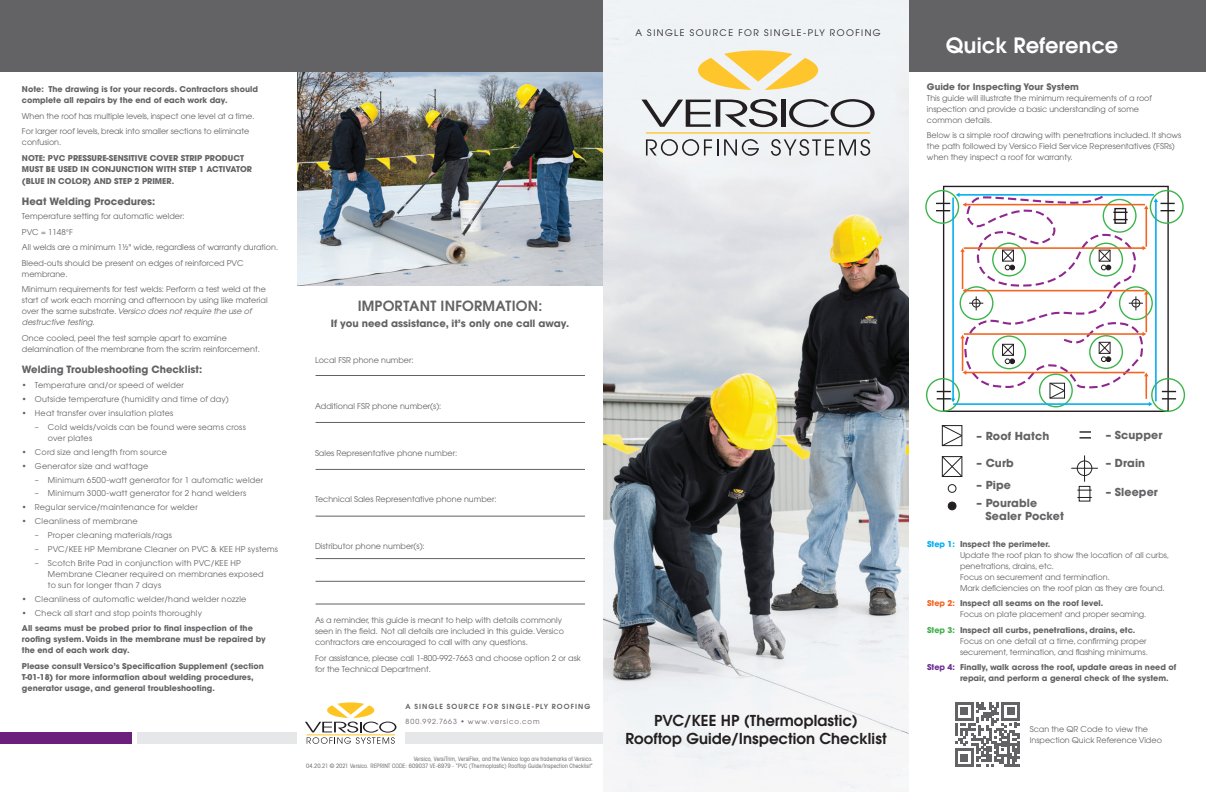
<style>
.page{position:relative;width:1206px;height:792px;background:#fff}
.page>*{position:absolute;margin:0;border:0;box-sizing:border-box;transform-origin:0 0}
.t1{font:600 21px "Avant Garde";color:#fff}
.t2{font:600 15px/18px "Avant Garde";letter-spacing:.005em;color:#231f20;text-align:center}
.t3{font:600 14px "Avant Garde";letter-spacing:.015em;color:#636366}
.t4{font:700 11px/13px "Avant Garde";letter-spacing:.01em;color:#636366}
.t5{font:700 10px "Avant Garde";color:#636366}
.t6{font:9px "Avant Garde";letter-spacing:.165em;color:#231f20}
.t7{font:700 9px "Avant Garde";color:#636366}
.t8{font:8px/11px "Avant Garde";color:#636366}
.t9{font:700 8px/11px "Avant Garde";color:#636366}
.t10{font:8px/11px "Avant Garde";letter-spacing:.025em;color:#636366}
.t11{font:600 7px "Avant Garde";letter-spacing:.145em;color:#636366}
.t12{font:7px "Avant Garde";letter-spacing:.13em;color:#636366}
.t13{font:condensed 6px "Avant Garde";letter-spacing:.02em;color:#636366;scale:.96 1}
.s1{font-style:italic}
.s2{color:#00aeef}
.s3{color:#f36421}
.s4{color:#40ae49}
.s5{color:#6c2c91}
</style>
<div class="page">
<div style="left:406px;top:733px;width:201px;height:11px;background:#e6e7e9"></div>
<img style="left:297px;top:72px;width:306px;height:214px">
<div style="left:137px;top:732px;width:160px;height:11px;background:#e6e7e9"></div>
<div style="left:0;top:0;width:1206px;height:72px;background:#636366"></div>
<img style="left:603px;top:0;width:306px;height:792px">
<svg style="left:646px;top:139px;width:113px;height:17px"></svg>
<svg style="left:771px;top:139px;width:99px;height:17px"></svg>
<svg style="left:789px;top:99px;width:86px;height:28px"></svg>
<hr style="left:781px;top:100px;width:4px;height:27px;background:#231f20">
<svg style="left:641px;top:99px;width:136px;height:28px"></svg>
<hr style="left:646px;top:132px;width:224px;height:2px;background:#ffc52d">
<svg style="left:698px;top:50px;width:120px;height:40px"></svg>
<div style="left:1039px;top:374px;width:34px;height:33px;border:1px solid #3ab54a;border-radius:50%"></div>
<div style="left:925px;top:190px;width:34px;height:34px;border:1px solid #3ab54a;border-radius:50%"></div>
<div style="left:926px;top:378px;width:34px;height:34px;border:1px solid #3ab54a;border-radius:50%"></div>
<div style="left:1151px;top:378px;width:34px;height:34px;border:1px solid #3ab54a;border-radius:50%"></div>
<div style="left:1150px;top:190px;width:34px;height:34px;border:1px solid #3ab54a;border-radius:50%"></div>
<svg style="left:936px;top:193px;width:240px;height:213px"></svg>
<svg style="left:941px;top:456px;width:22px;height:21px"></svg>
<div style="left:948px;top:502px;width:8px;height:8px;background:#231f20;border-radius:50%"></div>
<div style="left:948px;top:502px;width:8px;height:8px;border:1px solid #231f20;border-radius:50%"></div>
<div style="left:948px;top:484px;width:8px;height:9px;border:1px solid #231f20;border-radius:50%"></div>
<svg style="left:941px;top:425px;width:22px;height:22px"></svg>
<svg style="left:1080px;top:431px;width:11px;height:8px"></svg>
<svg style="left:1071px;top:455px;width:27px;height:27px"></svg>
<div style="left:1079px;top:486px;width:11px;height:15px;border:1px solid #231f20"></div>
<hr style="left:316px;top:375px;width:269px;height:1px;background:#636366">
<hr style="left:316px;top:469px;width:269px;height:1px;background:#636366">
<hr style="left:316px;top:604px;width:269px;height:1px;background:#636366">
<hr style="left:316px;top:558px;width:269px;height:1px;background:#636366">
<hr style="left:316px;top:422px;width:269px;height:1px;background:#636366">
<hr style="left:316px;top:516px;width:269px;height:1px;background:#636366">
<hr style="left:316px;top:581px;width:269px;height:1px;background:#636366">
<div style="left:0;top:732px;width:131px;height:11px;background:#6c1f7d"></div>
<svg style="left:305px;top:702px;width:91px;height:42px"></svg>
<svg style="left:955px;top:702px;width:65px;height:65px"></svg>
<p class="t9" style="left:22px;top:84px;width:238px">Note: The drawing is for your records. Contractors should complete all repairs by the end of each work day.</p>
<p class="t8" style="left:22px;top:110px;width:234px">When the roof has multiple levels, inspect one level at a time.</p>
<p class="t8" style="left:22px;top:126px;width:229px">For larger roof levels, break into smaller sections to eliminate confusion.</p>
<p class="t9" style="left:22px;top:152px;width:232px">NOTE: PVC PRESSURE-SENSITIVE COVER STRIP PRODUCT<br>MUST BE USED IN CONJUNCTION WITH STEP 1 ACTIVATOR</p>
<p class="t9" style="left:22px;top:175px;width:154px">(BLUE IN COLOR) AND STEP 2 PRIMER.</p>
<p class="t5" style="left:22px;top:195px;width:135px">Heat Welding Procedures:</p>
<p class="t8" style="left:22px;top:211px;width:164px">Temperature setting for automatic welder:</p>
<p class="t8" style="left:22px;top:226px;width:52px">PVC = 1148°F</p>
<p class="t8" style="left:22px;top:242px;width:258px">All welds are a minimum 1½" wide, regardless of warranty duration.</p>
<p class="t8" style="left:22px;top:257px;width:223px">Bleed-outs should be present on edges of reinforced PVC membrane.</p>
<p class="t8" style="left:22px;top:284px;width:247px">Minimum requirements for test welds: Perform a test weld at the start of work each morning and afternoon by using like material over the same substrate. <span class="s1">Versico does not require the use of destructive testing.</span></p>
<p class="t8" style="left:22px;top:332px;width:240px">Once cooled, peel the test sample apart to examine delamination of the membrane from the scrim reinforcement.</p>
<p class="t5" style="left:22px;top:363px;width:182px">Welding Troubleshooting Checklist:</p>
<p class="t10" style="left:22px;top:380px;width:163px">• Temperature and/or speed of welder</p>
<p class="t10" style="left:22px;top:394px;width:208px">• Outside temperature (humidity and time of day)</p>
<p class="t10" style="left:22px;top:408px;width:153px">• Heat transfer over insulation plates</p>
<p class="t10" style="left:48px;top:422px;width:199px;text-indent:-13px">– Cold welds/voids can be found were seams cross over plates</p>
<p class="t10" style="left:22px;top:446px;width:147px">• Cord size and length from source</p>
<p class="t10" style="left:22px;top:460px;width:128px">• Generator size and wattage</p>
<p class="t10" style="left:35px;top:474px;width:230px">– Minimum 6500-watt generator for 1 automatic welder</p>
<p class="t10" style="left:35px;top:488px;width:213px">– Minimum 3000-watt generator for 2 hand welders</p>
<p class="t10" style="left:22px;top:502px;width:177px">• Regular service/maintenance for welder</p>
<p class="t10" style="left:22px;top:516px;width:117px">• Cleanliness of membrane</p>
<p class="t10" style="left:35px;top:530px;width:138px">– Proper cleaning materials/rags</p>
<p class="t10" style="left:35px;top:544px;width:245px">– PVC/KEE HP Membrane Cleaner on PVC &amp; KEE HP systems</p>
<p class="t10" style="left:48px;top:557px;width:217px;text-indent:-13px">– Scotch Brite Pad in conjunction with PVC/KEE HP<br>Membrane Cleaner required on membranes exposed to sun for longer than 7 days</p>
<p class="t10" style="left:22px;top:593px;width:226px">• Cleanliness of automatic welder/hand welder nozzle</p>
<p class="t10" style="left:22px;top:607px;width:182px">• Check all start and stop points thoroughly</p>
<p class="t9" style="left:22px;top:623px;width:245px">All seams must be probed prior to final inspection of the roofing system. Voids in the membrane must be repaired by the end of each work day.</p>
<p class="t9" style="left:22px;top:660px;width:243px">Please consult Versico’s Specification Supplement (section<br>T-01-18) for more information about welding procedures, generator usage, and general troubleshooting.</p>
<p class="t3" style="left:358px;top:296px;width:186px">IMPORTANT INFORMATION:</p>
<p class="t5" style="left:331px;top:317px;width:240px">If you need assistance, it’s only one call away.</p>
<p class="t8" style="left:315px;top:354px;width:100px">Local FSR phone number:</p>
<p class="t8" style="left:315px;top:401px;width:128px">Additional FSR phone number(s):</p>
<p class="t8" style="left:315px;top:447px;width:144px">Sales Representative phone number:</p>
<p class="t8" style="left:315px;top:494px;width:183px">Technical Sales Representative phone number:</p>
<p class="t8" style="left:315px;top:540px;width:111px">Distributor phone number(s):</p>
<p class="t8" style="left:315px;top:615px;width:250px">As a reminder, this guide is meant to help with details commonly seen in the field. Not all details are included in this guide. Versico contractors are encouraged to call with any questions.</p>
<p class="t8" style="left:315px;top:653px;width:267px">For assistance, please call 1-800-992-7663 and choose option 2 or ask for the Technical Department.</p>
<p class="t11" style="left:406px;top:702px;width:186px">A SINGLE SOURCE FOR SINGLE-PLY ROOFING</p>
<p class="t12" style="left:406px;top:717px;width:136px">800.992.7663 • www.versico.com</p>
<p class="t13" style="left:414px;top:755px;width:188px">Versico, VersiTrim, VersiFlex, and the Versico logo are trademarks of Versico.</p>
<p class="t13" style="left:306px;top:762px;width:300px">04.20.21 © 2021 Versico. REPRINT CODE: 609037 VE-6979 - “PVC (Thermoplastic) Rooftop Guide/Inspection Checklist”</p>
<p class="t6" style="left:635px;top:27px;width:247px">A SINGLE SOURCE FOR SINGLE-PLY ROOFING</p>
<p class="t2" style="left:625px;top:711px;width:263px">PVC/KEE HP (Thermoplastic)<br>Rooftop Guide/Inspection Checklist</p>
<p class="t1" style="left:946px;top:31px;width:174px">Quick Reference</p>
<p class="t7" style="left:927px;top:81px;width:153px">Guide for Inspecting Your System</p>
<p class="t8" style="left:927px;top:92px;width:227px">This guide will illustrate the minimum requirements of a roof inspection and provide a basic understanding of some common details.</p>
<p class="t8" style="left:927px;top:130px;width:256px">Below is a simple roof drawing with penetrations included. It shows the path followed by Versico Field Service Representatives (FSRs) when they inspect a roof for warranty.</p>
<p class="t4" style="left:977px;top:429px;width:74px">– Roof Hatch</p>
<p class="t4" style="left:977px;top:456px;width:39px">– Curb</p>
<p class="t4" style="left:977px;top:479px;width:36px">– Pipe</p>
<p class="t4" style="left:986px;top:496px;width:80px;text-indent:-9px">– Pourable<br>Sealer Pocket</p>
<p class="t4" style="left:1106px;top:428px;width:58px">– Scupper</p>
<p class="t4" style="left:1106px;top:457px;width:41px">– Drain</p>
<p class="t4" style="left:1106px;top:485px;width:54px">– Sleeper</p>
<p class="t9" style="left:927px;top:538px;width:125px"><span class="s2">Step 1:</span> Inspect the perimeter.</p>
<p class="t8" style="left:960px;top:550px;width:211px">Update the roof plan to show the location of all curbs, penetrations, drains, etc.</p>
<p class="t8" style="left:960px;top:572px;width:151px">Focus on securement and termination.</p>
<p class="t8" style="left:960px;top:583px;width:206px">Mark deficiencies on the roof plan as they are found.</p>
<p class="t9" style="left:927px;top:598px;width:178px"><span class="s3">Step 2:</span> Inspect all seams on the roof level.</p>
<p class="t8" style="left:960px;top:609px;width:188px">Focus on plate placement and proper seaming.</p>
<p class="t9" style="left:927px;top:624px;width:210px"><span class="s4">Step 3:</span> Inspect all curbs, penetrations, drains, etc.</p>
<p class="t8" style="left:960px;top:636px;width:189px">Focus on one detail at a time, confirming proper securement, termination, and flashing minimums.</p>
<p class="t9" style="left:960px;top:662px;width:218px;text-indent:-33px"><span class="s5">Step 4:</span> Finally, walk across the roof, update areas in need of repair, and perform a general check of the system.</p>
<p class="t8" style="left:1030px;top:724px;width:134px">Scan the QR Code to view the<br>Inspection Quick Reference Video</p>
</div>
